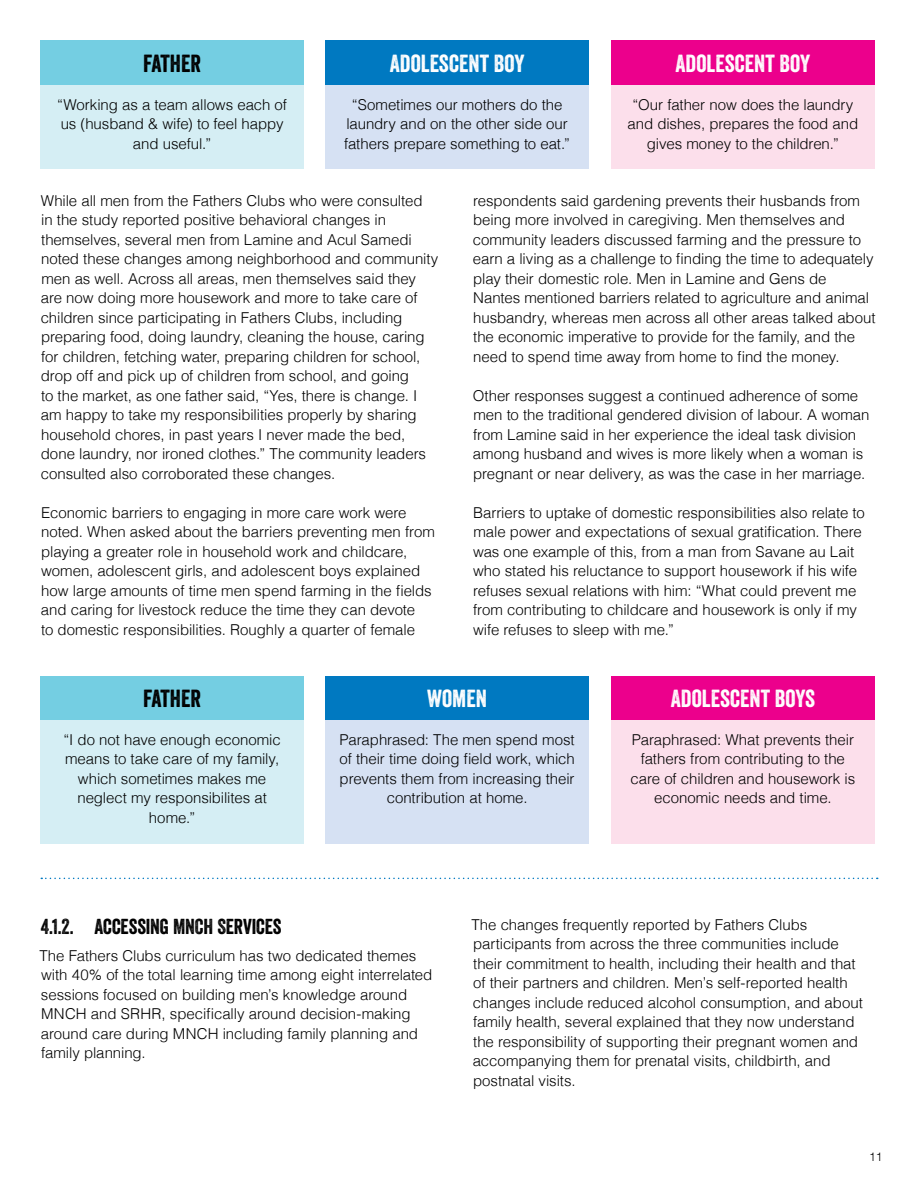
<style>
.page{position:relative;width:918px;height:1188px;background:#fff}
.page>*{position:absolute;margin:0;border:0;box-sizing:border-box;transform-origin:0 0}
.t1{font:24px "Veneer";color:#fff}
.t2{font:24px "Veneer";color:#000}
.t3{font:21px "Veneer";letter-spacing:-.005em;color:#000}
.t4{font:300 15px/19.5px "Helvetica";letter-spacing:-.005em;color:#000}
.t5{font:300 12px "Helvetica";color:#000}
</style>
<div class="page">
<div style="left:40px;top:40px;width:264px;height:45px;background:#74cee2"></div>
<div style="left:326px;top:40px;width:263px;height:45px;background:#0079c1"></div>
<div style="left:611px;top:40px;width:263px;height:45px;background:#ec008c"></div>
<div style="left:40px;top:85px;width:264px;height:84px;background:#d5eef4"></div>
<div style="left:326px;top:85px;width:263px;height:84px;background:#d6e1f3"></div>
<div style="left:611px;top:85px;width:263px;height:84px;background:#fcdfeb"></div>
<div style="left:40px;top:676px;width:264px;height:44px;background:#74cee2"></div>
<div style="left:326px;top:676px;width:263px;height:44px;background:#0079c1"></div>
<div style="left:611px;top:676px;width:263px;height:44px;background:#ec008c"></div>
<div style="left:40px;top:720px;width:264px;height:124px;background:#d5eef4"></div>
<div style="left:326px;top:720px;width:263px;height:124px;background:#d6e1f3"></div>
<div style="left:611px;top:720px;width:263px;height:124px;background:#fcdfeb"></div>
<svg style="left:41px;top:878px;width:837px;height:1px"></svg>
<h1 class="t2" style="left:143px;top:49px;width:59px">FATHER</h1>
<h1 class="t1" style="left:390px;top:49px;width:136px">ADOLESCENT BOY</h1>
<h1 class="t1" style="left:675px;top:49px;width:136px">ADOLESCENT BOY</h1>
<p class="t4" style="left:57px;top:93px;width:231px;text-align:center">“Working as a team allows each of us (husband &amp; wife) to feel happy and useful.”</p>
<p class="t4" style="left:344px;top:93px;width:228px;text-align:center">“Sometimes our mothers do the laundry and on the other side our fathers prepare something to eat.”</p>
<p class="t4" style="left:627px;top:93px;width:232px;text-align:center">“Our father now does the laundry and dishes, prepares the food and gives money to the children.”</p>
<p class="t4" style="left:41px;top:189px;width:399px">While all men from the Fathers Clubs who were consulted<br>in the study reported positive behavioral changes in themselves, several men from Lamine and Acul Samedi noted these changes among neighborhood and community men as well. Across all areas, men themselves said they are now doing more housework and more to take care of children since participating in Fathers Clubs, including preparing food, doing laundry, cleaning the house, caring for children, fetching water, preparing children for school, drop off and pick up of children from school, and going<br>to the market, as one father said, “Yes, there is change. I am happy to take my responsibilities properly by sharing household chores, in past years I never made the bed, done laundry, nor ironed clothes.” The community leaders consulted also corroborated these changes.</p>
<p class="t4" style="left:41px;top:501px;width:396px">Economic barriers to engaging in more care work were noted. When asked about the barriers preventing men from playing a greater role in household work and childcare, women, adolescent girls, and adolescent boys explained how large amounts of time men spend farming in the fields and caring for livestock reduce the time they can devote<br>to domestic responsibilities. Roughly a quarter of female</p>
<p class="t4" style="left:473px;top:189px;width:404px">respondents said gardening prevents their husbands from being more involved in caregiving. Men themselves and community leaders discussed farming and the pressure to earn a living as a challenge to finding the time to adequately play their domestic role. Men in Lamine and Gens de Nantes mentioned barriers related to agriculture and animal husbandry, whereas men across all other areas talked about the economic imperative to provide for the family, and the need to spend time away from home to find the money.</p>
<p class="t4" style="left:473px;top:384px;width:398px">Other responses suggest a continued adherence of some men to the traditional gendered division of labour. A woman from Lamine said in her experience the ideal task division among husband and wives is more likely when a woman is pregnant or near delivery, as was the case in her marriage.</p>
<p class="t4" style="left:473px;top:501px;width:393px">Barriers to uptake of domestic responsibilities also relate to male power and expectations of sexual gratification. There was one example of this, from a man from Savane au Lait who stated his reluctance to support housework if his wife refuses sexual relations with him: “What could prevent me from contributing to childcare and housework is only if my wife refuses to sleep with me.”</p>
<h1 class="t2" style="left:143px;top:684px;width:59px">FATHER</h1>
<h1 class="t1" style="left:427px;top:684px;width:61px">WOMEN</h1>
<h1 class="t1" style="left:671px;top:684px;width:146px">ADOLESCENT BOYS</h1>
<p class="t4" style="left:63px;top:729px;width:219px;text-align:center">“I do not have enough economic means to take care of my family, which sometimes makes me neglect my responsibilites at home.”</p>
<p class="t4" style="left:339px;top:729px;width:237px;text-align:center">Paraphrased: The men spend most of their time doing field work, which prevents them from increasing their contribution at home.</p>
<p class="t4" style="left:631px;top:729px;width:226px;text-align:center">Paraphrased: What prevents their fathers from contributing to the care of children and housework is economic needs and time.</p>
<h2 class="t3" style="left:41px;top:914px;width:242px">4.1.2. ACCESSING MNCH SERVICES</h2>
<p class="t4" style="left:39px;top:944px;width:395px">The Fathers Clubs curriculum has two dedicated themes with 40% of the total learning time among eight interrelated sessions focused on building men’s knowledge around MNCH and SRHR, specifically around decision-making around care during MNCH including family planning and family planning.</p>
<p class="t4" style="left:471px;top:913px;width:393px">The changes frequently reported by Fathers Clubs participants from across the three communities include their commitment to health, including their health and that of their partners and children. Men’s self-reported health changes include reduced alcohol consumption, and about family health, several explained that they now understand the responsibility of supporting their pregnant women and accompanying them for prenatal visits, childbirth, and postnatal visits.</p>
<p class="t5" style="left:869px;top:1147px;width:15px">11</p>
</div>
